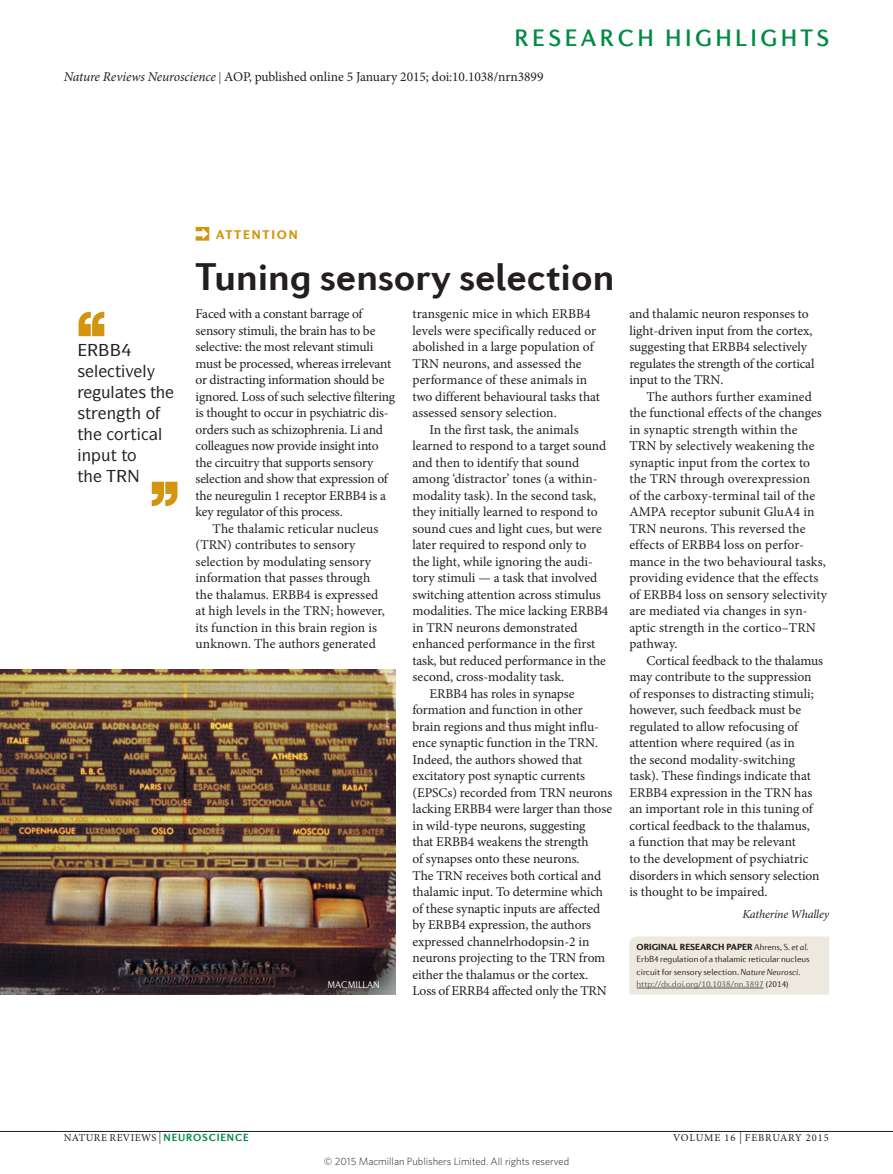
<style>
.page{position:relative;width:893px;height:1174px;background:#fff}
.page>*{position:absolute;margin:0;border:0;box-sizing:border-box;transform-origin:0 0}
.t1{font:700 39px "Diverda Sans Com";color:#231f20}
.t2{font:500 24px "Diverda Sans Com";letter-spacing:.14em;color:#008b43}
.pulloutquote{font:500 16.5px/21px "ITC Symbol Std";color:#231f20}
.bodyindent{font:13.5px/16.5px "Minion Pro";color:#231f20}
.bodyfirst{font:13.5px/16.5px "Minion Pro";letter-spacing:-.015em;color:#231f20}
.ministrap{font:900 12.75px "Diverda Sans Com";letter-spacing:.14em;color:#d3950f}
.author{font:italic 12px "Minion Pro";letter-spacing:-.01em;color:#231f20}
.t3{font:300 10.5px "Whitney";color:#231f20}
.t4{font:10.5px "Minion Pro Regular 2";letter-spacing:.05em;color:#231f20}
.t5{font:10.5px "Minion Pro Regular 2";letter-spacing:.085em;color:#231f20}
.creditstyle{font:300 9.75px "Diverda Sans Com";letter-spacing:-.005em;color:#fff}
.webbody{font:300 9px/12.5px "Diverda Sans Com";letter-spacing:-.005em;color:#231f20}
.s1{font-style:italic}
.s2{font-size:12px}
.s3{font-weight:900}
.s4{color:#57585a}
.s5{font-family:"Diverda Sans Com";font-weight:700;color:#008b43}
</style>
<div class="page">
<svg style="left:152px;top:482px;width:26px;height:24px"></svg>
<svg style="left:79px;top:312px;width:25px;height:24px"></svg>
<img style="left:0;top:670px;width:395px;height:324px">
<hr style="left:0;top:1131px;width:893px;height:1px;background:#231f20">
<svg style="left:196px;top:227px;width:13px;height:14px"></svg>
<div style="left:629px;top:936px;width:200px;height:58px;background:#ede9de"></div>
<hr style="left:637px;top:987px;width:126px;height:1px;background:#57585a">
<h2 class="t2" style="left:514px;top:24px;width:316px">RESEARCH HIGHLIGHTS</h2>
<p class="bodyindent" style="left:64px;top:69px;width:481px"><span class="s1">Nature Reviews Neuroscience</span> <span class="s2">|</span> AOP, published online 5 January 2015; doi:10.1038/nrn3899</p>
<p class="pulloutquote" style="left:77px;top:360px;width:71px">▲● ▼❖●</p>
<p class="pulloutquote" style="left:101px;top:381px;width:56px">◆●▼▲ ▼</p>
<p class="pulloutquote" style="left:77px;top:402px;width:79px">▲▼ ■▼ □</p>
<p class="pulloutquote" style="left:77px;top:423px;width:61px">▼ □ ▼</p>
<p class="pulloutquote" style="left:158px;top:423px;width:6px">●</p>
<p class="pulloutquote" style="left:77px;top:444px;width:61px">■ ◆▼ ▼□ ▼</p>
<p class="ministrap" style="left:216px;top:227px;width:84px">ATTENTION</p>
<p class="t1" style="left:196px;top:253px;width:420px">Tuning sensory selection</p>
<p class="bodyfirst" style="left:196px;top:306px;width:201px">Faced with a constant barrage of sensory stimuli, the brain has to be selective: the most relevant stimuli must be processed, whereas irrelevant or distracting information should be ignored. Loss of such selective filtering is thought to occur in psychiatric dis&shy;orders such as schizophrenia. Li and colleagues now provide insight into the circuitry that supports sensory selection and show that expression of the neuregulin 1 receptor ERBB4 is a key regulator of this process.</p>
<p class="bodyindent" style="left:196px;top:520px;width:191px;text-indent:17px">The thalamic reticular nucleus (TRN) contributes to sensory selection by modulating sensory information that passes through the thalamus. ERBB4 is expressed at high levels in the TRN; however, its function in this brain region is unknown. The authors generated</p>
<p class="creditstyle" style="left:327px;top:979px;width:54px">MACMILLAN</p>
<p class="bodyindent" style="left:412px;top:306px;width:189px">transgenic mice in which ERBB4 levels were specifically reduced or abolished in a large population of<br>TRN neurons, and assessed the performance of these animals in two different behavioural tasks that assessed sensory selection.</p>
<p class="bodyindent" style="left:412px;top:421px;width:197px;text-indent:17px">In the first task, the animals learned to respond to a target sound and then to identify that sound among ‘distractor’ tones (a within&shy;modality task). In the second task, they initially learned to respond to sound cues and light cues, but were later required to respond only to<br>the light, while ignoring the audi&shy;tory stimuli — a task that involved switching attention across stimulus modalities. The mice lacking ERBB4 in TRN neurons demonstrated enhanced performance in the first task, but reduced performance in the second, cross-modality task.</p>
<p class="bodyindent" style="left:412px;top:685px;width:201px;text-indent:17px">ERBB4 has roles in synapse formation and function in other brain regions and thus might influ&shy;ence synaptic function in the TRN.<br>Indeed, the authors showed that excitatory post synaptic currents (EPSCs) recorded from TRN neurons lacking ERBB4 were larger than those in wild-type neurons, suggesting<br>that ERBB4 weakens the strength<br>of synapses onto these neurons.<br>The TRN receives both cortical and thalamic input. To determine which of these synaptic inputs are affected by ERBB4 expression, the authors expressed channelrhodopsin‑2 in neurons projecting to the TRN from either the thalamus or the cortex.<br>Loss of ERRB4 affected only the TRN</p>
<p class="bodyindent" style="left:629px;top:306px;width:187px">and thalamic neuron responses to light-driven input from the cortex, suggesting that ERBB4 selectively regulates the strength of the cortical input to the TRN.</p>
<p class="bodyindent" style="left:629px;top:388px;width:199px;text-indent:17px">The authors further examined the functional effects of the changes in synaptic strength within the<br>TRN by selectively weakening the synaptic input from the cortex to the TRN through overexpression<br>of the carboxy-terminal tail of the<br>AMPA receptor subunit GluA4 in<br>TRN neurons. This reversed the effects of ERBB4 loss on perfor&shy;mance in the two behavioural tasks, providing evidence that the effects of ERBB4 loss on sensory selectivity are mediated via changes in syn&shy;aptic strength in the cortico–TRN pathway.</p>
<p class="bodyindent" style="left:629px;top:652px;width:195px;text-indent:17px">Cortical feedback to the thalamus may contribute to the suppression of responses to distracting stimuli; however, such feedback must be regulated to allow refocusing of attention where required (as in<br>the second modality-switching task). These findings indicate that ERBB4 expression in the TRN has an important role in this tuning of cortical feedback to the thalamus,<br>a function that may be relevant<br>to the development of psychiatric disorders in which sensory selection is thought to be impaired.</p>
<p class="author" style="left:742px;top:907px;width:88px">Katherine Whalley</p>
<p class="webbody" style="left:637px;top:940px;width:175px"><span class="s3">ORIGINAL RESEARCH PAPER</span> Ahrens, S. <span class="s1">et al.<br></span>ErbB4 regulation of a thalamic reticular nucleus circuit for sensory selection. <span class="s1">Nature Neurosci</span>. <span class="s4">http://dx.doi.org/10.1038/nn.3897</span> (2014)</p>
<p class="t4" style="left:64px;top:1130px;width:186px">NATURE REVIEWS <span class="s2">|</span> <span class="s5">NEUROSCIENCE</span></p>
<p class="t5" style="left:673px;top:1130px;width:157px">VOLUME 16 <span class="s2">|</span> FEBRUARY 2015</p>
<p class="t3" style="left:324px;top:1154px;width:247px">© 2015 Macmillan Publishers Limited. All rights reserved</p>
</div>
